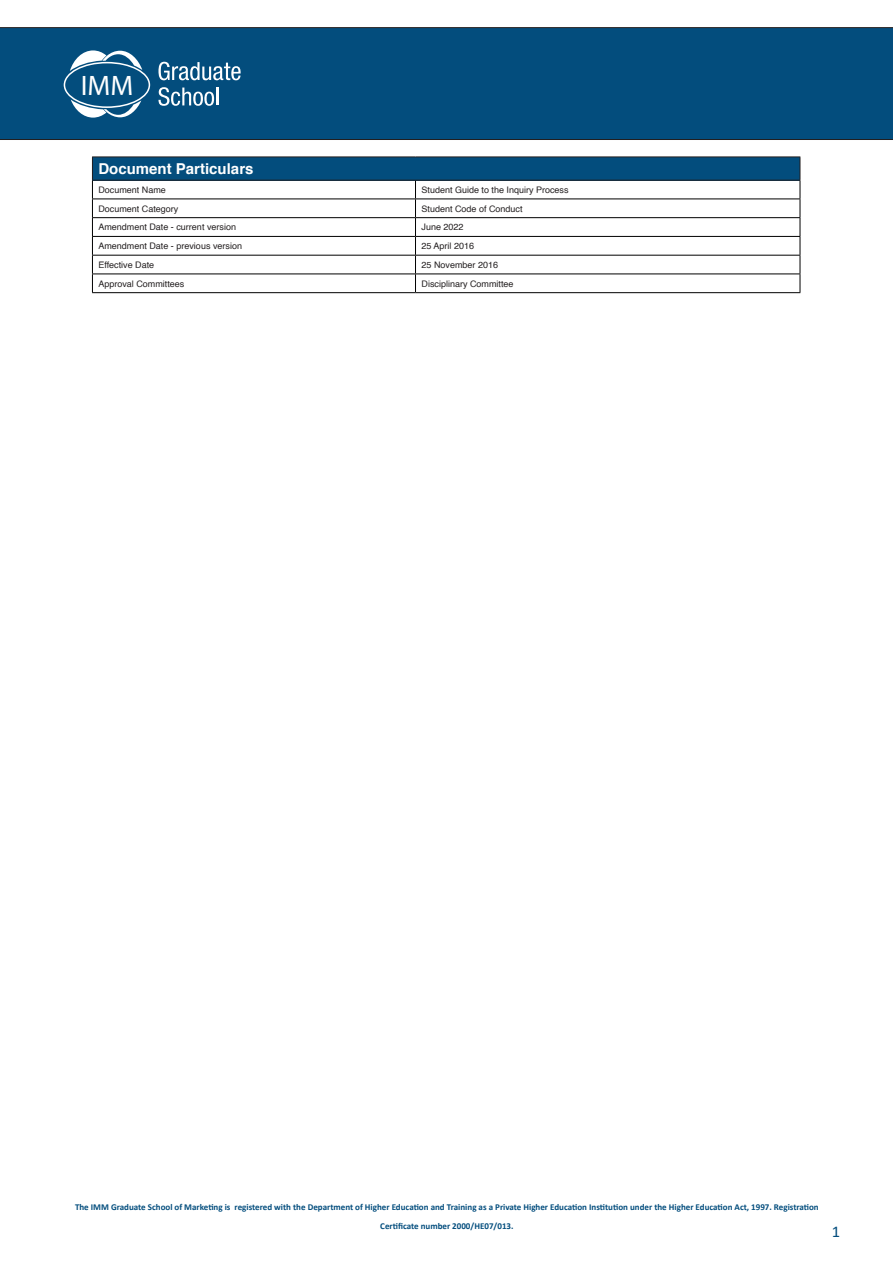
<style>
.page{position:relative;width:893px;height:1263px;background:#fff}
.page>*{position:absolute;margin:0;border:0;box-sizing:border-box;transform-origin:0 0}
.t1{font:28.2px "Myriad Pro";color:#fff}
.Paragraph_Style_3{font:16.5px "Calibri";color:#034d7d}
.Paragraph_Style_1{font:700 15px "Helvetica";color:#fff}
.Paragraph_Style_1-2{font:9px "Helvetica";color:#231f20}
.Paragraph_Style_4{font:700 9px/19.5px "Calibri";color:#034d7d;text-align:center}
</style>
<div class="page">
<div style="left:92px;top:157px;width:708px;height:23px;background:#034d7d"></div>
<hr style="left:92px;top:199px;width:323px;height:1px;background:#000">
<hr style="left:415px;top:199px;width:385px;height:1px;background:#000">
<hr style="left:92px;top:217px;width:323px;height:1px;background:#000">
<hr style="left:415px;top:217px;width:385px;height:1px;background:#000">
<hr style="left:92px;top:236px;width:323px;height:1px;background:#000">
<hr style="left:415px;top:236px;width:385px;height:1px;background:#000">
<hr style="left:92px;top:255px;width:323px;height:1px;background:#000">
<hr style="left:415px;top:255px;width:385px;height:1px;background:#000">
<hr style="left:92px;top:274px;width:323px;height:1px;background:#000">
<hr style="left:415px;top:274px;width:385px;height:1px;background:#000">
<svg style="left:415px;top:181px;width:1px;height:111px"></svg>
<hr style="left:92px;top:292px;width:323px;height:1px;background:#000">
<hr style="left:415px;top:292px;width:385px;height:1px;background:#000">
<hr style="left:92px;top:157px;width:323px;height:1px;background:#231f20">
<svg style="left:92px;top:157px;width:1px;height:135px"></svg>
<hr style="left:415px;top:157px;width:385px;height:1px;background:#231f20">
<hr style="left:92px;top:180px;width:323px;height:1px;background:#231f20">
<svg style="left:800px;top:157px;width:1px;height:135px"></svg>
<hr style="left:415px;top:180px;width:385px;height:1px;background:#231f20">
<div style="left:0;top:27px;width:893px;height:113px;background:#034d7d"></div>
<svg style="left:158px;top:62px;width:83px;height:18px"></svg>
<svg style="left:158px;top:87px;width:60px;height:19px"></svg>
<svg style="left:64px;top:50px;width:86px;height:68px;background:#367197"></svg>
<p class="t1" style="left:81px;top:68px;width:54px">IMM</p>
<p class="Paragraph_Style_1" style="left:98px;top:157px;width:157px">Document Particulars</p>
<p class="Paragraph_Style_1-2" style="left:98px;top:183px;width:69px">Document Name</p>
<p class="Paragraph_Style_1-2" style="left:421px;top:183px;width:149px">Student Guide to the Inquiry Process</p>
<p class="Paragraph_Style_1-2" style="left:98px;top:202px;width:82px">Document Category</p>
<p class="Paragraph_Style_1-2" style="left:421px;top:202px;width:103px">Student Code of Conduct</p>
<p class="Paragraph_Style_1-2" style="left:98px;top:220px;width:139px">Amendment Date - current version</p>
<p class="Paragraph_Style_1-2" style="left:421px;top:220px;width:44px">June 2022</p>
<p class="Paragraph_Style_1-2" style="left:98px;top:239px;width:145px">Amendment Date - previous version</p>
<p class="Paragraph_Style_1-2" style="left:421px;top:239px;width:54px">25 April 2016</p>
<p class="Paragraph_Style_1-2" style="left:98px;top:258px;width:57px">Effective Date</p>
<p class="Paragraph_Style_1-2" style="left:421px;top:258px;width:78px">25 November 2016</p>
<p class="Paragraph_Style_1-2" style="left:98px;top:277px;width:88px">Approval Committees</p>
<p class="Paragraph_Style_1-2" style="left:421px;top:277px;width:94px">Disciplinary Committee</p>
<p class="Paragraph_Style_4" style="left:75px;top:1197px;width:745px">The IMM Graduate School of Marketing is registered with the Department of Higher Education and Training as a Private Higher Education Institution under the Higher Education Act, 1997. Registration<br>Certificate number 2000/HE07/013.</p>
<p class="Paragraph_Style_3" style="left:832px;top:1220px;width:10px">1</p>
</div>
